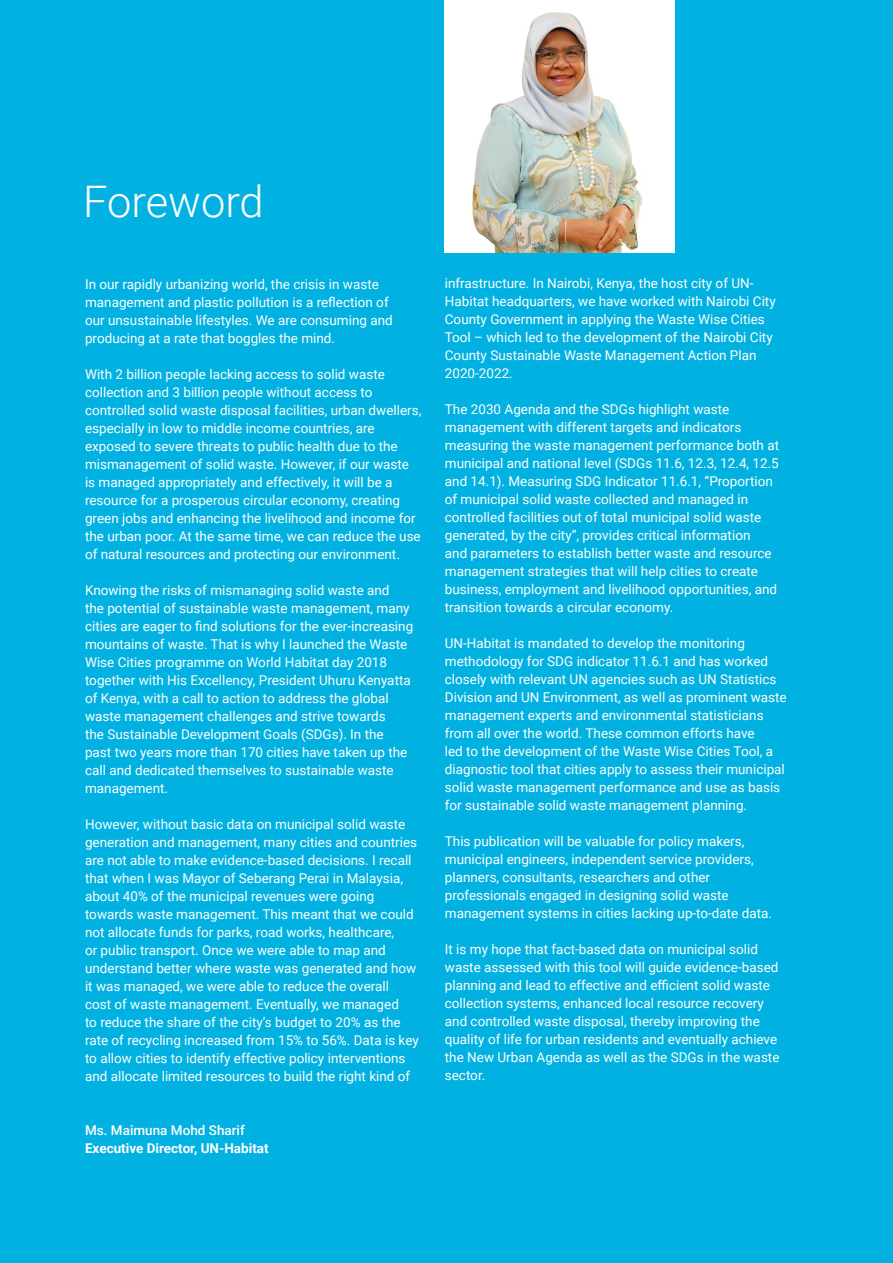
<style>
.page{position:relative;width:893px;height:1263px;background:#00b1e1}
.page>*{position:absolute;margin:0;border:0;box-sizing:border-box;transform-origin:0 0}
.t1{font:300 43.5px "Roboto";color:#fff}
.t2{font:13.5px/18px "Roboto";color:#fff}
.t3{font:700 13.5px "Roboto";color:#fff}
.t4{font:500 13.5px "Roboto";color:#fff}
</style>
<div class="page">
<img style="left:445px;top:0;width:230px;height:253px">
<h1 class="t1" style="left:83px;top:171px;width:182px">Foreword</h1>
<p class="t2" style="left:85px;top:274px;width:309px">In our rapidly urbanizing world, the crisis in waste management and plastic pollution is a reflection of our unsustainable lifestyles. We are consuming and producing at a rate that boggles the mind.</p>
<p class="t2" style="left:85px;top:364px;width:338px">With 2 billion people lacking access to solid waste collection and 3 billion people without access to controlled solid waste disposal facilities, urban dwellers, especially in low to middle income countries, are exposed to severe threats to public health due to the mismanagement of solid waste. However, if our waste is managed appropriately and effectively, it will be a resource for a prosperous circular economy, creating green jobs and enhancing the livelihood and income for the urban poor. At the same time, we can reduce the use of natural resources and protecting our environment.</p>
<p class="t2" style="left:85px;top:580px;width:330px">Knowing the risks of mismanaging solid waste and<br>the potential of sustainable waste management, many cities are eager to find solutions for the ever-increasing mountains of waste. That is why I launched the Waste Wise Cities programme on World Habitat day 2018 together with His Excellency, President Uhuru Kenyatta of Kenya, with a call to action to address the global waste management challenges and strive towards<br>the Sustainable Development Goals (SDGs). In the past two years more than 170 cities have taken up the call and dedicated themselves to sustainable waste management.</p>
<p class="t2" style="left:85px;top:814px;width:335px">However, without basic data on municipal solid waste generation and management, many cities and countries are not able to make evidence-based decisions. I recall that when I was Mayor of Seberang Perai in Malaysia, about 40% of the municipal revenues were going towards waste management. This meant that we could not allocate funds for parks, road works, healthcare,<br>or public transport. Once we were able to map and understand better where waste was generated and how it was managed, we were able to reduce the overall<br>cost of waste management. Eventually, we managed<br>to reduce the share of the city’s budget to 20% as the rate of recycling increased from 15% to 56%. Data is key to allow cities to identify effective policy interventions and allocate limited resources to build the right kind of</p>
<p class="t4" style="left:85px;top:1120px;width:161px">Ms. Maimuna Mohd Sharif</p>
<p class="t3" style="left:85px;top:1138px;width:185px">Executive Director, UN-Habitat</p>
<p class="t2" style="left:445px;top:274px;width:332px">infrastructure. In Nairobi, Kenya, the host city of UN-Habitat headquarters, we have worked with Nairobi City County Government in applying the Waste Wise Cities Tool – which led to the development of the Nairobi City County Sustainable Waste Management Action Plan 2020-2022.</p>
<p class="t2" style="left:445px;top:400px;width:336px">The 2030 Agenda and the SDGs highlight waste management with different targets and indicators measuring the waste management performance both at municipal and national level (SDGs 11.6, 12.3, 12.4, 12.5 and 14.1). Measuring SDG Indicator 11.6.1, “Proportion of municipal solid waste collected and managed in controlled facilities out of total municipal solid waste generated, by the city”, provides critical information<br>and parameters to establish better waste and resource management strategies that will help cities to create business, employment and livelihood opportunities, and transition towards a circular economy.</p>
<p class="t2" style="left:445px;top:634px;width:343px">UN-Habitat is mandated to develop the monitoring methodology for SDG indicator 11.6.1 and has worked closely with relevant UN agencies such as UN Statistics Division and UN Environment, as well as prominent waste management experts and environmental statisticians from all over the world. These common efforts have<br>led to the development of the Waste Wise Cities Tool, a diagnostic tool that cities apply to assess their municipal solid waste management performance and use as basis for sustainable solid waste management planning.</p>
<p class="t2" style="left:445px;top:832px;width:329px">This publication will be valuable for policy makers, municipal engineers, independent service providers, planners, consultants, researchers and other professionals engaged in designing solid waste management systems in cities lacking up-to-date data.</p>
<p class="t2" style="left:445px;top:940px;width:336px">It is my hope that fact-based data on municipal solid waste assessed with this tool will guide evidence-based planning and lead to effective and efficient solid waste collection systems, enhanced local resource recovery and controlled waste disposal, thereby improving the quality of life for urban residents and eventually achieve the New Urban Agenda as well as the SDGs in the waste sector.</p>
</div>
